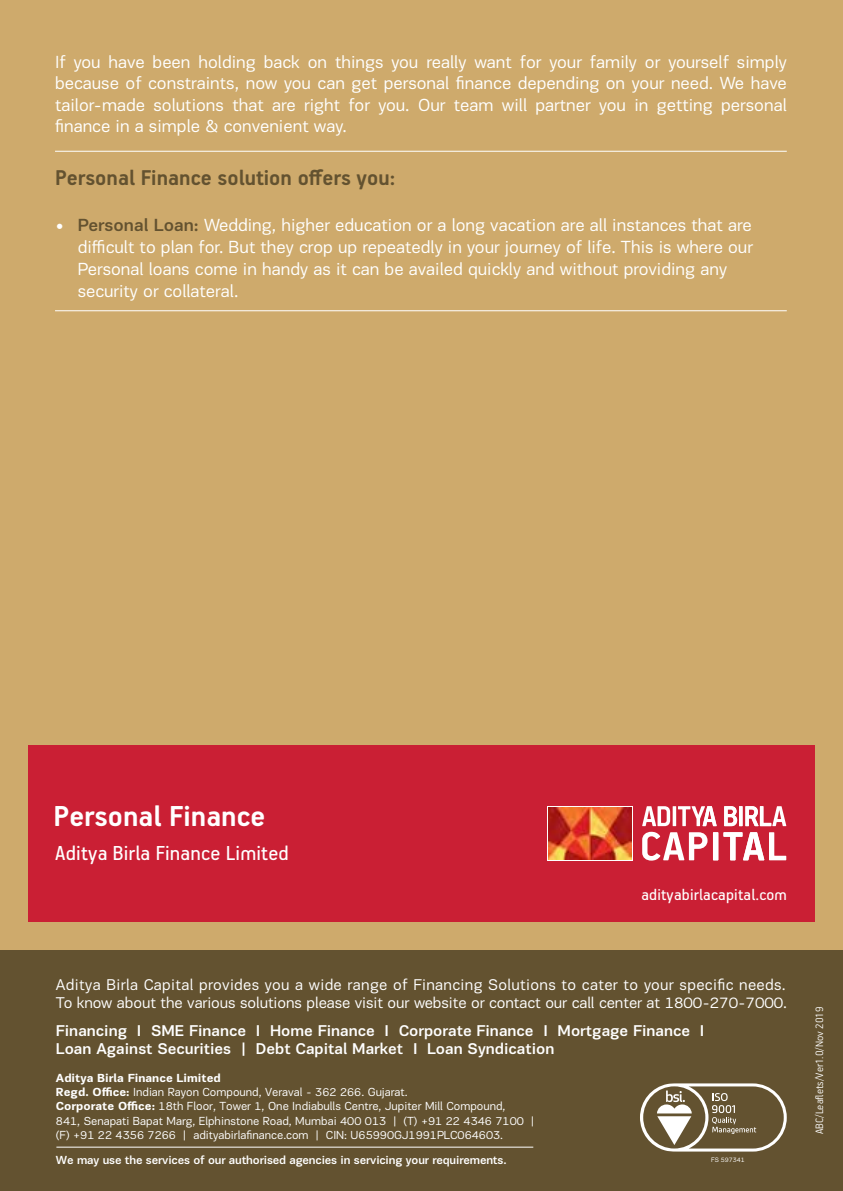
<style>
.page{position:relative;width:843px;height:1191px;background:#ceaa6c}
.page>*{position:absolute;margin:0;border:0;box-sizing:border-box;transform-origin:0 0}
.t1{font:700 32.4px "PF Handbook Pro";color:#fff}
.t2{font:700 24px "PF Handbook Pro";color:#635230}
.t3{font:22.6px "PF Handbook Pro";letter-spacing:.01em;color:#fff}
.t4{font:18px/21.6px "PF Encore Sans Pro";color:#fff;text-align:justify}
.t5{font:17.6px "PF Handbook Pro";letter-spacing:.01em;color:#fff}
.t6{font:16px/18px "PF Encore Sans Pro";letter-spacing:-.005em;color:#fff}
.t7{font:500 16px/18px "PF Encore Sans Pro";color:#fff}
.t8{font:12px/14.4px "PF Encore Sans Pro";color:#fff}
.t9{font:500 12px "PF Encore Sans Pro";letter-spacing:-.015em;color:#fff}
.t10{font:300 12px "PF Handbook Pro";color:#fff}
.t11{font:6.6px "PF Encore Sans Pro";color:#fff}
.s1{font-weight:500}
.s2{font-weight:500;color:#635230}
.s3{font-weight:700}
</style>
<div class="page">
<hr style="left:55px;top:151px;width:731px;height:1px;background:#fff">
<hr style="left:55px;top:310px;width:731px;height:1px;background:#fff">
<div style="left:28px;top:746px;width:786px;height:176px;background:#ca1f34"></div>
<svg style="left:547px;top:806px;width:86px;height:54px"></svg>
<img style="left:548px;top:807px;width:84px;height:52px">
<svg style="left:724px;top:806px;width:13px;height:20px"></svg>
<hr style="left:739px;top:806px;width:3px;height:20px;background:#fff">
<svg style="left:745px;top:806px;width:41px;height:20px"></svg>
<svg style="left:642px;top:806px;width:74px;height:54px"></svg>
<div style="left:713px;top:832px;width:5px;height:28px;background:#fff"></div>
<svg style="left:723px;top:832px;width:63px;height:28px"></svg>
<div style="left:0;top:950px;width:843px;height:241px;background:#635230"></div>
<hr style="left:56px;top:1146px;width:477px;height:1px;background:#fff">
<svg style="left:640px;top:1083px;width:146px;height:68px"></svg>
<p class="t4" style="left:55px;top:51px;width:733px">If you have been holding back on things you really want for your family or yourself simply because of constraints, now you can get personal finance depending on your need. We have tailor-made solutions that are right for you. Our team will partner you in getting personal finance in a simple &amp; convenient way.</p>
<h2 class="t2" style="left:55px;top:163px;width:342px">Personal Finance solution offers you:</h2>
<p class="t4" style="left:78px;top:214px;width:676px;text-align:left;text-indent:-23px"><span class="s1">•</span> <span class="s2">Personal Loan:</span> Wedding, higher education or a long vacation are all instances that are difficult to plan for. But they crop up repeatedly in your journey of life. This is where our Personal loans come in handy as it can be availed quickly and without providing any security or collateral.</p>
<h1 class="t1" style="left:54px;top:796px;width:213px">Personal Finance</h1>
<p class="t3" style="left:55px;top:839px;width:235px">Aditya Birla Finance Limited</p>
<p class="t5" style="left:641px;top:883px;width:147px">adityabirlacapital.com</p>
<p class="t6" style="left:56px;top:975px;width:732px">Aditya Birla Capital provides you a wide range of Financing Solutions to cater to your specific needs.<br>To know about the various solutions please visit our website or contact our call center at 1800-270-7000.</p>
<p class="t7" style="left:56px;top:1021px;width:650px">Financing I SME Finance I Home Finance I Corporate Finance I Mortgage Finance I<br>Loan Against Securities | Debt Capital Market I Loan Syndication</p>
<p class="t8" style="left:56px;top:1070px;width:480px"><span class="s3">Aditya Birla Finance Limited<br>Regd. Office:</span> Indian Rayon Compound, Veraval - 362 266. Gujarat.<br><span class="s3">Corporate Office:</span> 18th Floor, Tower 1, One Indiabulls Centre, Jupiter Mill Compound,<br>841, Senapati Bapat Marg, Elphinstone Road, Mumbai 400 013 | (T) +91 22 4346 7100 | (F) +91 22 4356 7266 | adityabirlafinance.com | CIN: U65990GJ1991PLC064603.</p>
<p class="t9" style="left:56px;top:1152px;width:452px">We may use the services of our authorised agencies in servicing your requirements.</p>
<p class="t11" style="left:711px;top:1156px;width:35px">FS 597341</p>
<p class="t10" style="left:812px;top:1134px;width:129px;rotate:-90deg">ABC/Leaflets/Ver1.0/Nov 2019</p>
</div>
